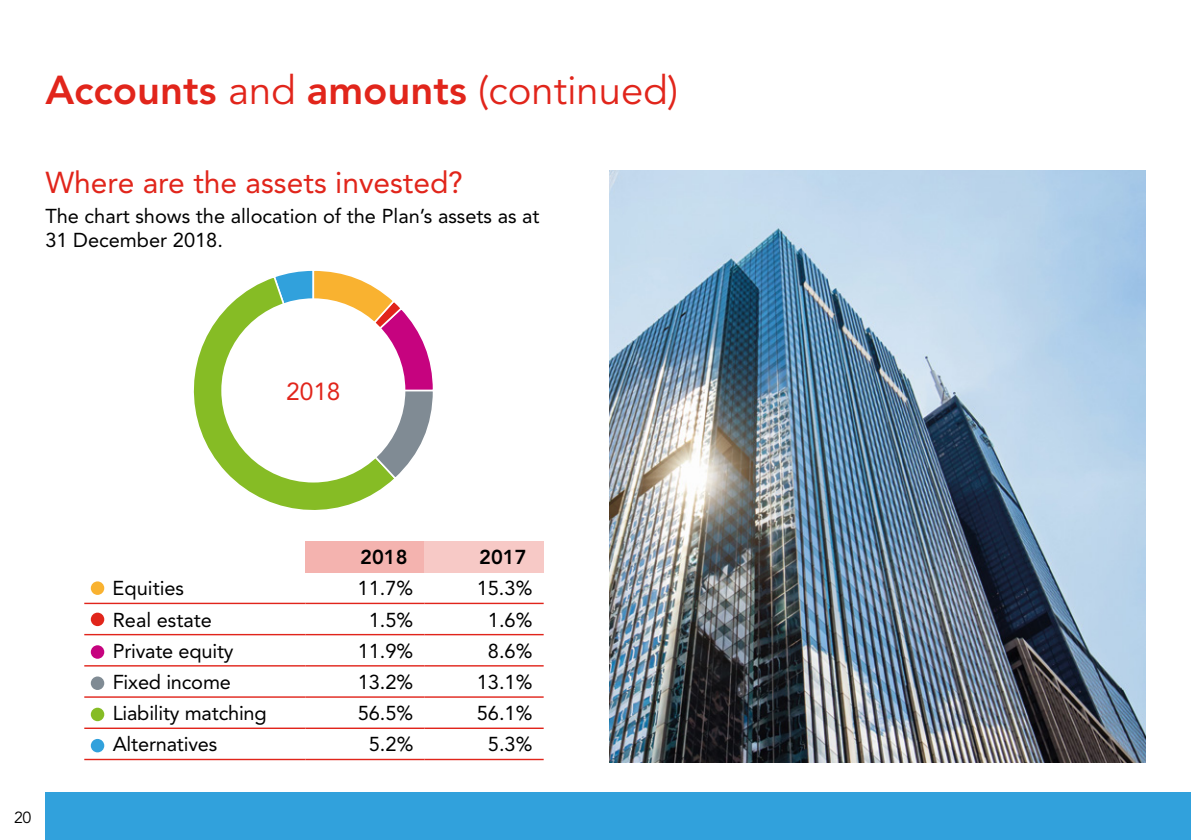
<style>
.page{position:relative;width:1191px;height:840px;background:#fff}
.page>*{position:absolute;margin:0;border:0;box-sizing:border-box;transform-origin:0 0}
.t1{font:800 40px "Avenir";color:#e1251b}
.t2{font:30px "Avenir";color:#e1251b}
.t3{font:24.6px "Avenir";color:#e1251b}
.t4{font:20px/24px "Avenir";color:#000}
.t5{font:800 20px "Avenir";color:#000}
.t6{font:16px "Avenir";color:#000}
.s1{font-weight:400}
</style>
<div class="page">
<div style="left:45px;top:792px;width:1146px;height:47px;background:#31a1dc"></div>
<div style="left:305px;top:540px;width:119px;height:32px;background:#f4b3af"></div>
<div style="left:424px;top:540px;width:119px;height:32px;background:#f7c9c6"></div>
<hr style="left:84px;top:602px;width:221px;height:1px;background:#e1251b">
<hr style="left:305px;top:602px;width:119px;height:1px;background:#e1251b">
<hr style="left:424px;top:602px;width:119px;height:1px;background:#e1251b">
<hr style="left:84px;top:633px;width:221px;height:2px;background:#e1251b">
<hr style="left:84px;top:664px;width:221px;height:2px;background:#e1251b">
<hr style="left:305px;top:633px;width:119px;height:2px;background:#e1251b">
<hr style="left:305px;top:664px;width:119px;height:2px;background:#e1251b">
<hr style="left:424px;top:633px;width:119px;height:2px;background:#e1251b">
<hr style="left:424px;top:664px;width:119px;height:2px;background:#e1251b">
<hr style="left:84px;top:696px;width:221px;height:1px;background:#e1251b">
<hr style="left:305px;top:696px;width:119px;height:1px;background:#e1251b">
<hr style="left:424px;top:696px;width:119px;height:1px;background:#e1251b">
<hr style="left:84px;top:727px;width:221px;height:1px;background:#e1251b">
<hr style="left:84px;top:758px;width:221px;height:1px;background:#e1251b">
<hr style="left:305px;top:727px;width:119px;height:1px;background:#e1251b">
<hr style="left:305px;top:758px;width:119px;height:1px;background:#e1251b">
<hr style="left:424px;top:727px;width:119px;height:1px;background:#e1251b">
<hr style="left:424px;top:758px;width:119px;height:1px;background:#e1251b">
<div style="left:91px;top:581px;width:13px;height:13px;background:#f9b230;border-radius:50%"></div>
<div style="left:91px;top:612px;width:13px;height:13px;background:#e1251b;border-radius:50%"></div>
<div style="left:91px;top:645px;width:13px;height:13px;background:#c6037f;border-radius:50%"></div>
<div style="left:91px;top:676px;width:13px;height:13px;background:#808b94;border-radius:50%"></div>
<div style="left:91px;top:707px;width:13px;height:13px;background:#86bc25;border-radius:50%"></div>
<div style="left:91px;top:738px;width:13px;height:14px;background:#31a1dc;border-radius:50%"></div>
<svg style="left:193px;top:278px;width:200px;height:232px"></svg>
<svg style="left:272px;top:270px;width:161px;height:210px"></svg>
<div style="left:221px;top:298px;width:184px;height:184px;background:#fff;border-radius:50%"></div>
<img style="left:609px;top:170px;width:536px;height:592px">
<h1 class="t1" style="left:45px;top:67px;width:634px">Accounts <span class="s1">and</span> amounts <span class="s1">(continued)</span></h1>
<h2 class="t2" style="left:45px;top:165px;width:419px">Where are the assets invested?</h2>
<p class="t4" style="left:45px;top:204px;width:496px">The chart shows the allocation of the Plan’s assets as at<br>31 December 2018.</p>
<p class="t3" style="left:286px;top:376px;width:56px">2018</p>
<p class="t6" style="left:14px;top:807px;width:19px">20</p>
<p class="t5" style="left:360px;top:545px;width:49px">2018</p>
<p class="t5" style="left:479px;top:545px;width:49px">2017</p>
<p class="t4" style="left:113px;top:576px;width:73px">Equities</p>
<p class="t4" style="left:358px;top:576px;width:57px">11.7%</p>
<p class="t4" style="left:477px;top:576px;width:57px">15.3%</p>
<p class="t4" style="left:113px;top:607px;width:101px">Real estate</p>
<p class="t4" style="left:369px;top:607px;width:46px">1.5%</p>
<p class="t4" style="left:488px;top:607px;width:46px">1.6%</p>
<p class="t4" style="left:113px;top:638px;width:122px">Private equity</p>
<p class="t4" style="left:358px;top:638px;width:57px">11.9%</p>
<p class="t4" style="left:488px;top:638px;width:46px">8.6%</p>
<p class="t4" style="left:113px;top:669px;width:120px">Fixed income</p>
<p class="t4" style="left:358px;top:669px;width:57px">13.2%</p>
<p class="t4" style="left:477px;top:669px;width:57px">13.1%</p>
<p class="t4" style="left:113px;top:701px;width:155px">Liability matching</p>
<p class="t4" style="left:358px;top:701px;width:57px">56.5%</p>
<p class="t4" style="left:477px;top:701px;width:57px">56.1%</p>
<p class="t4" style="left:113px;top:732px;width:106px">Alternatives</p>
<p class="t4" style="left:369px;top:732px;width:46px">5.2%</p>
<p class="t4" style="left:488px;top:732px;width:46px">5.3%</p>
</div>
